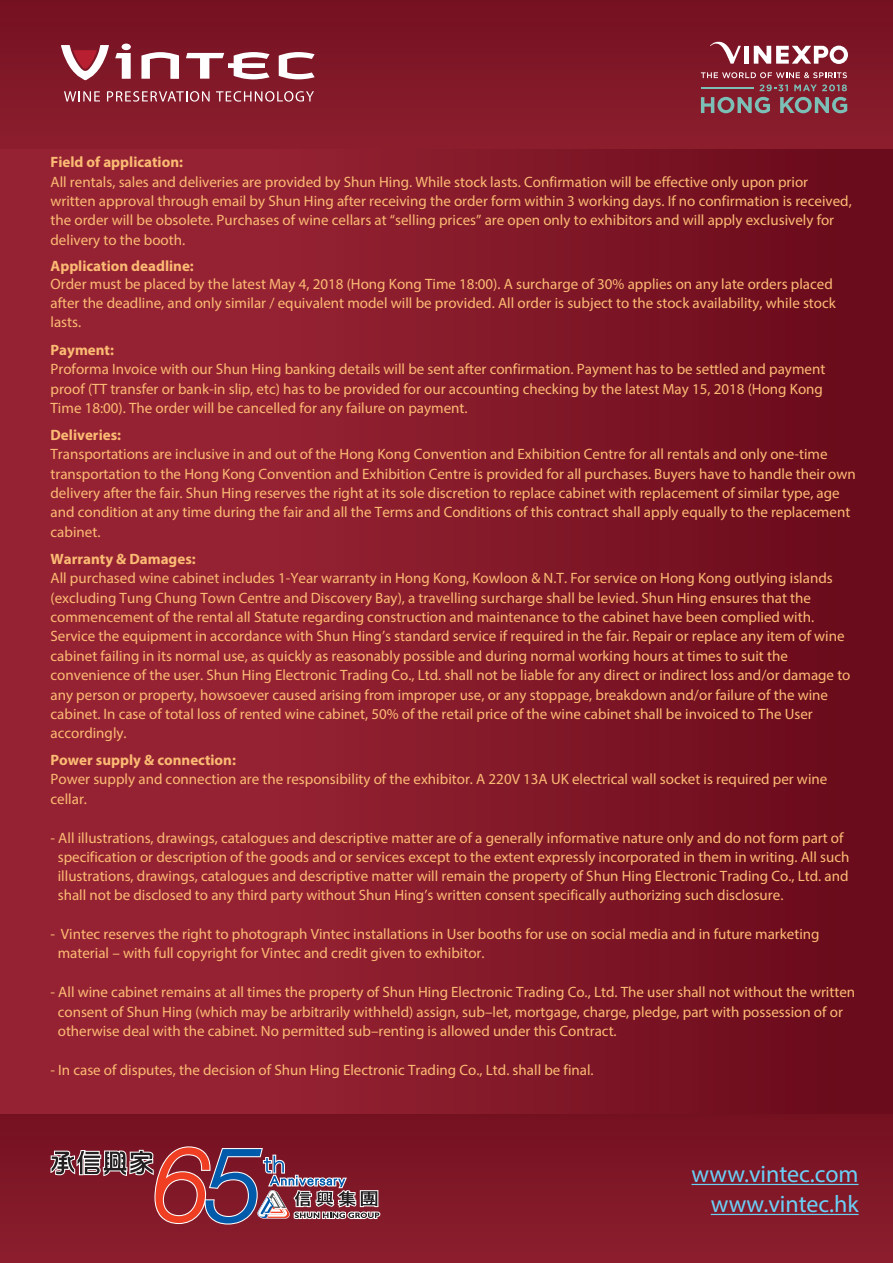
<style>
.page{position:relative;width:893px;height:1263px;background:#fff}
.page>*{position:absolute;margin:0;border:0;box-sizing:border-box;transform-origin:0 0}
.t1{font:24px/30px "Myriad Pro";color:#6bcff6;text-align:right}
.t2{font:15px/19.4px "Myriad Pro";color:#fcbb74}
.t3{font:700 15px "Myriad Pro";color:#fcbb74}
</style>
<div class="page">
<div style="left:0;top:0;width:893px;height:1263px;background:linear-gradient(to right,#9f2737,#6b0c1c)"></div>
<div style="left:0;top:1114px;width:893px;height:149px;background:#801828"></div>
<div style="left:0;top:0;width:893px;height:148px;background:#801828"></div>
<svg style="left:64px;top:91px;width:36px;height:10px"></svg>
<svg style="left:107px;top:91px;width:103px;height:11px"></svg>
<svg style="left:216px;top:91px;width:98px;height:11px"></svg>
<svg style="left:61px;top:45px;width:48px;height:35px"></svg>
<div style="left:122px;top:44px;width:9px;height:6px;background:#fff;border-radius:50%"></div>
<svg style="left:115px;top:53px;width:16px;height:26px"></svg>
<svg style="left:141px;top:52px;width:38px;height:27px"></svg>
<svg style="left:186px;top:52px;width:84px;height:27px"></svg>
<svg style="left:279px;top:52px;width:36px;height:27px"></svg>
<hr style="left:691px;top:1184px;width:168px;height:1px;background:#6bcff6">
<hr style="left:711px;top:1214px;width:148px;height:1px;background:#6bcff6">
<svg style="left:51px;top:1146px;width:329px;height:78px"></svg>
<div style="left:744px;top:46px;width:5px;height:18px;background:#fff"></div>
<svg style="left:754px;top:46px;width:94px;height:18px"></svg>
<svg style="left:710px;top:41px;width:31px;height:23px"></svg>
<svg style="left:701px;top:72px;width:146px;height:6px"></svg>
<svg style="left:701px;top:97px;width:69px;height:16px"></svg>
<svg style="left:780px;top:97px;width:67px;height:16px"></svg>
<svg style="left:759px;top:84px;width:29px;height:7px"></svg>
<svg style="left:794px;top:84px;width:53px;height:7px"></svg>
<hr style="left:701px;top:87px;width:52px;height:2px;background:#7cbfb7">
<p class="t3" style="left:51px;top:152px;width:134px">Field of application:</p>
<p class="t2" style="left:51px;top:172px;width:803px">All rentals, sales and deliveries are provided by Shun Hing. While stock lasts. Confirmation will be effective only upon prior written approval through email by Shun Hing after receiving the order form within 3 working days. If no confirmation is received, the order will be obsolete. Purchases of wine cellars at “selling prices” are open only to exhibitors and will apply exclusively for delivery to the booth.</p>
<p class="t3" style="left:51px;top:256px;width:145px">Application deadline:</p>
<p class="t2" style="left:51px;top:275px;width:787px;line-height:18.9px">Order must be placed by the latest May 4, 2018 (Hong Kong Time 18:00). A surcharge of 30% applies on any late orders placed after the deadline, and only similar / equivalent model will be provided. All order is subject to the stock availability, while stock lasts.</p>
<p class="t3" style="left:51px;top:340px;width:65px">Payment:</p>
<p class="t2" style="left:51px;top:359px;width:776px">Proforma Invoice with our Shun Hing banking details will be sent after confirmation. Payment has to be settled and payment proof (TT transfer or bank-in slip, etc) has to be provided for our accounting checking by the latest May 15, 2018 (Hong Kong<br>Time 18:00). The order will be cancelled for any failure on payment.</p>
<p class="t3" style="left:51px;top:425px;width:72px">Deliveries:</p>
<p class="t2" style="left:51px;top:444px;width:807px">Transportations are inclusive in and out of the Hong Kong Convention and Exhibition Centre for all rentals and only one-time transportation to the Hong Kong Convention and Exhibition Centre is provided for all purchases. Buyers have to handle their own delivery after the fair. Shun Hing reserves the right at its sole discretion to replace cabinet with replacement of similar type, age and condition at any time during the fair and all the Terms and Conditions of this contract shall apply equally to the replacement cabinet.</p>
<p class="t3" style="left:51px;top:549px;width:147px">Warranty &amp; Damages:</p>
<p class="t2" style="left:51px;top:568px;width:801px">All purchased wine cabinet includes 1-Year warranty in Hong Kong, Kowloon &amp; N.T. For service on Hong Kong outlying islands (excluding Tung Chung Town Centre and Discovery Bay), a travelling surcharge shall be levied. Shun Hing ensures that the commencement of the rental all Statute regarding construction and maintenance to the cabinet have been complied with.<br>Service the equipment in accordance with Shun Hing’s standard service if required in the fair. Repair or replace any item of wine cabinet failing in its normal use, as quickly as reasonably possible and during normal working hours at times to suit the convenience of the user. Shun Hing Electronic Trading Co., Ltd. shall not be liable for any direct or indirect loss and/or damage to any person or property, howsoever caused arising from improper use, or any stoppage, breakdown and/or failure of the wine cabinet. In case of total loss of rented wine cabinet, 50% of the retail price of the wine cabinet shall be invoiced to The User accordingly.</p>
<p class="t3" style="left:51px;top:750px;width:187px">Power supply &amp; connection:</p>
<p class="t2" style="left:51px;top:769px;width:778px">Power supply and connection are the responsibility of the exhibitor. A 220V 13A UK electrical wall socket is required per wine cellar.</p>
<p class="t2" style="left:58px;top:828px;width:793px;text-indent:-7px">- All illustrations, drawings, catalogues and descriptive matter are of a generally informative nature only and do not form part of specification or description of the goods and or services except to the extent expressly incorporated in them in writing. All such illustrations, drawings, catalogues and descriptive matter will remain the property of Shun Hing Electronic Trading Co., Ltd. and shall not be disclosed to any third party without Shun Hing’s written consent specifically authorizing such disclosure.</p>
<p class="t2" style="left:58px;top:925px;width:763px;line-height:18.9px;text-indent:-7px">- Vintec reserves the right to photograph Vintec installations in User booths for use on social media and in future marketing material – with full copyright for Vintec and credit given to exhibitor.</p>
<p class="t2" style="left:58px;top:982px;width:799px;text-indent:-7px">- All wine cabinet remains at all times the property of Shun Hing Electronic Trading Co., Ltd. The user shall not without the written consent of Shun Hing (which may be arbitrarily withheld) assign, sub–let, mortgage, charge, pledge, part with possession of or otherwise deal with the cabinet. No permitted sub–renting is allowed under this Contract.</p>
<p class="t2" style="left:51px;top:1060px;width:545px">- In case of disputes, the decision of Shun Hing Electronic Trading Co., Ltd. shall be final.</p>
<h1 class="t1" style="left:691px;top:1158px;width:169px">www.vintec.com www.vintec.hk</h1>
</div>
